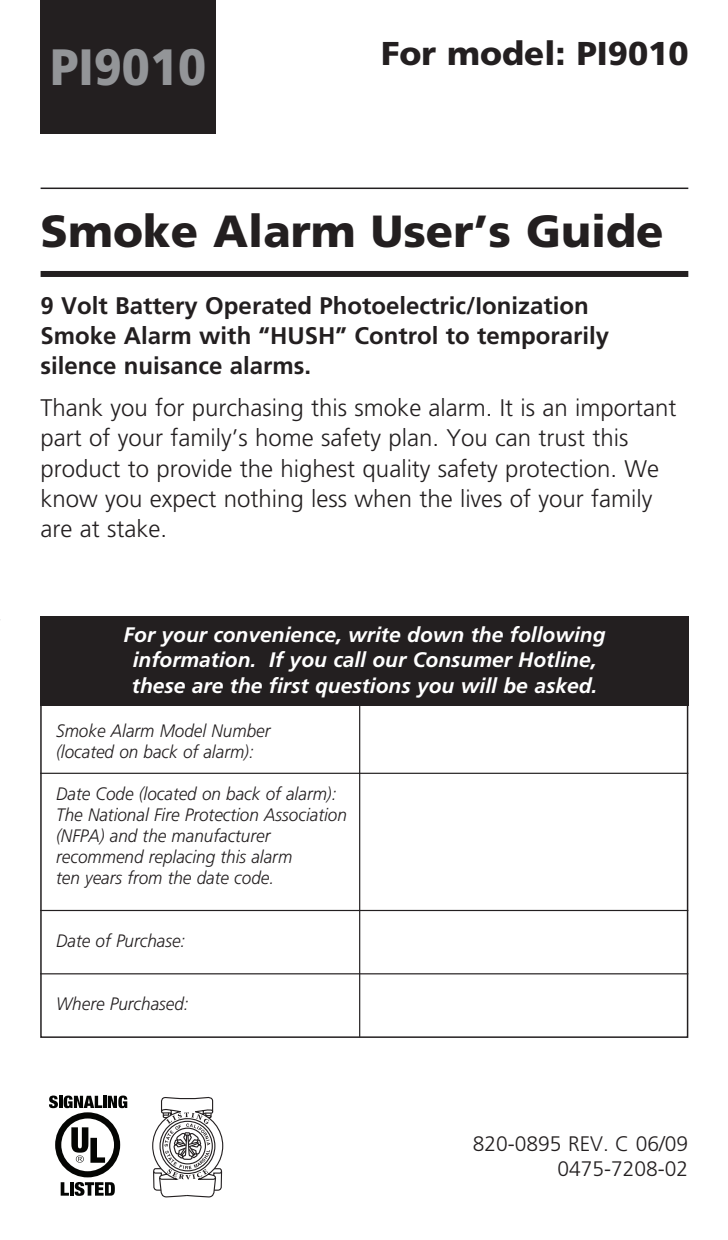
<style>
.page{position:relative;width:728px;height:1240px;background:#fff}
.page>*{position:absolute;margin:0;border:0;box-sizing:border-box;transform-origin:0 0}
.t1{font:900 51px "Frutiger";color:#939598;scale:.9 1}
.t2{font:900 45px "Frutiger";color:#231f20}
.t3{font:900 33px "Frutiger";color:#231f20}
.t4{font:300 24px/30px "Frutiger";color:#231f20}
.t5{font:700 24px/30px "Frutiger";color:#231f20}
.t6{font:italic 700 21px/25.5px "Frutiger";color:#fff;text-align:center}
.t7{font:300 21px/25.2px "Frutiger";color:#231f20;text-align:right}
.t8{font:italic 300 18px/21px "Frutiger";color:#231f20;scale:.95 1}
</style>
<div class="page">
<hr style="left:40px;top:772px;width:648px;height:1px;background:#231f20">
<hr style="left:40px;top:909px;width:648px;height:2px;background:#231f20">
<hr style="left:40px;top:973px;width:648px;height:1px;background:#231f20">
<div style="left:40px;top:616px;width:648px;height:89px;background:#231f20"></div>
<div style="left:40px;top:616px;width:648px;height:421px;border:2px solid #231f20"></div>
<hr style="left:41px;top:187px;width:647px;height:2px;background:#231f20">
<hr style="left:359px;top:704px;width:1px;height:332px;background:#231f20">
<div style="left:41px;top:271px;width:647px;height:6px;background:#231f20"></div>
<div style="left:41px;top:0;width:175px;height:133px;background:#231f20"></div>
<svg style="left:49px;top:1095px;width:78px;height:12px"></svg>
<svg style="left:61px;top:1182px;width:8px;height:13px"></svg>
<hr style="left:70px;top:1181px;width:3px;height:14px;background:#040503">
<svg style="left:75px;top:1182px;width:40px;height:13px"></svg>
<div style="left:55px;top:1112px;width:65px;height:65px;border:6px solid #040503;border-radius:50%"></div>
<svg style="left:71px;top:1127px;width:34px;height:35px"></svg>
<svg style="left:152px;top:1096px;width:71px;height:102px"></svg>
<h1 class="t1" style="left:50px;top:36px;width:175px">PI9010</h1>
<h3 class="t3" style="left:381px;top:33px;width:309px">For model: PI9010</h3>
<h2 class="t2" style="left:41px;top:204px;width:624px">Smoke Alarm User’s Guide</h2>
<h3 class="t5" style="left:41px;top:291px;width:570px">9 Volt Battery Operated Photoelectric/Ionization<br>Smoke Alarm with “HUSH” Control to temporarily silence nuisance alarms.</h3>
<p class="t4" style="left:41px;top:393px;width:637px">Thank you for purchasing this smoke alarm. It is an important part of your family’s home safety plan. You can trust this product to provide the highest quality safety protection. We know you expect nothing less when the lives of your family are at stake.</p>
<p class="t6" style="left:124px;top:621px;width:483px">For your convenience, write down the following information. If you call our Consumer Hotline, these are the first questions you will be asked.</p>
<p class="t8" style="left:56px;top:719px;width:227px">Smoke Alarm Model Number (located on back of alarm):</p>
<p class="t8" style="left:56px;top:782px;width:307px">Date Code (located on back of alarm):<br>The National Fire Protection Association (NFPA) and the manufacturer recommend replacing this alarm<br>ten years from the date code.</p>
<p class="t8" style="left:56px;top:929px;width:137px">Date of Purchase:</p>
<p class="t8" style="left:56px;top:992px;width:141px">Where Purchased:</p>
<p class="t7" style="left:473px;top:1130px;width:217px">820-0895 REV. C 06/09<br>0475-7208-02</p>
</div>
